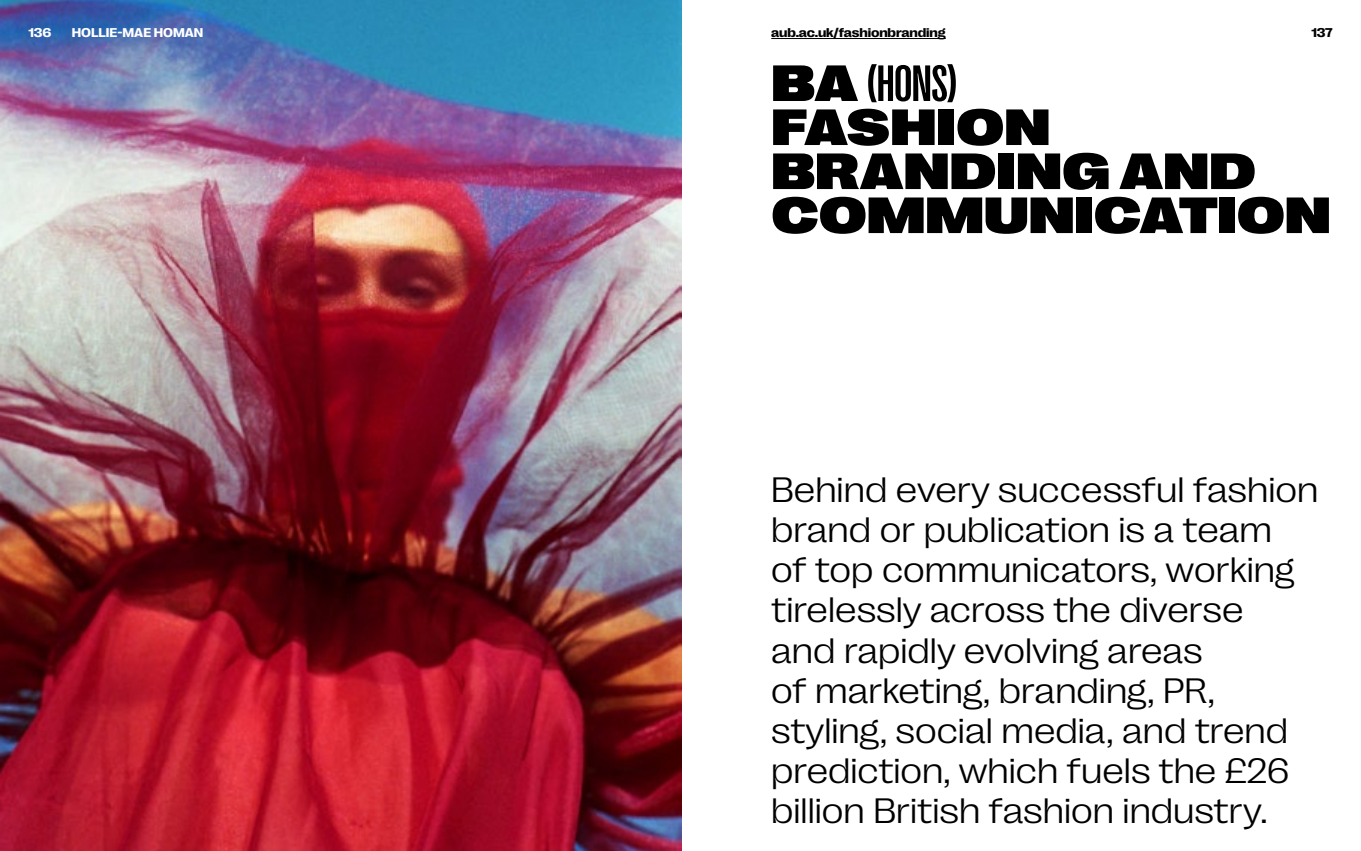
<style>
.page{position:relative;width:1361px;height:851px;background:#fff}
.page>*{position:absolute;margin:0;border:0;box-sizing:border-box;transform-origin:0 0}
.t1{font:900 52px/44px "PP Right Grotesk Spatial";letter-spacing:-.005em;color:#000}
.t2{font:700 52px "PP Right Grotesk Tight";color:#000}
.t3{font:300 expanded 36px/40px "PP Right Grotesk";color:#000}
.t4{font:700 expanded 13px "PP Right Grotesk";letter-spacing:-.01em;color:#000}
.t5{font:700 expanded 13px "PP Right Grotesk";color:#fff}
.s1{font-family:"PP Right Grotesk Spatial";font-weight:900}
</style>
<div class="page">
<img style="left:0;top:0;width:682px;height:850px">
<hr style="left:771px;top:38px;width:174px;height:1px;background:#000">
<p class="t5" style="left:72px;top:25px;width:133px">HOLLIE-MAE HOMAN</p>
<p class="t4" style="left:771px;top:26px;width:176px">aub.ac.uk/fashionbranding</p>
<p class="t5" style="left:28px;top:26px;width:25px">136</p>
<p class="t4" style="left:1311px;top:26px;width:23px">137</p>
<h1 class="t2" style="left:771px;top:57px;width:187px"><span class="s1">BA</span> (HONS)</h1>
<h1 class="t1" style="left:771px;top:106px;width:561px">FASHION<br>BRANDING AND<br>COMMUNICATION</h1>
<p class="t3" style="left:771px;top:470px;width:548px">Behind every successful fashion brand or publication is a team<br>of top communicators, working tirelessly across the diverse<br>and rapidly evolving areas<br>of marketing, branding, PR, styling, social media, and trend prediction, which fuels the £26 billion British fashion industry.</p>
</div>
